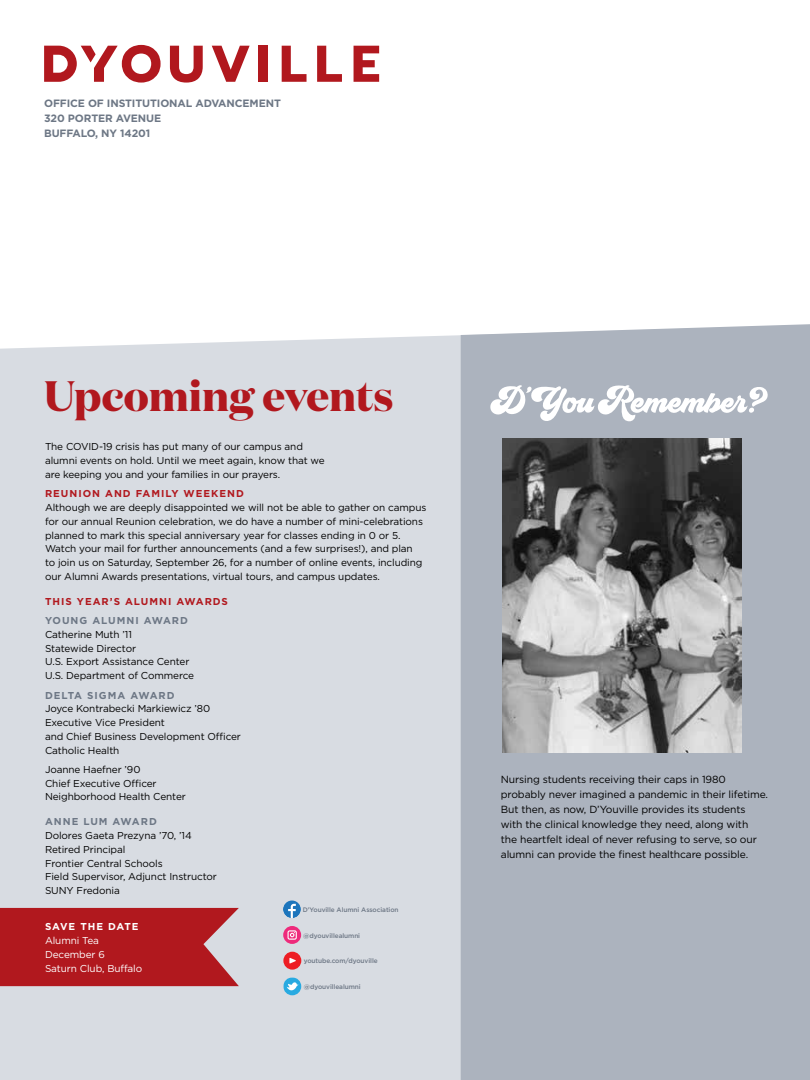
<style>
.page{position:relative;width:810px;height:1080px;background:#fff}
.page>*{position:absolute;margin:0;border:0;box-sizing:border-box;transform-origin:0 0}
.t1{font:700 42.5px "Domaine Display";color:#b1181e}
.t2{font:700 10.62px/15px "Gotham";letter-spacing:-.01em;color:#6d7785}
.t3{font:10.25px/15px "Gotham";letter-spacing:-.01em;color:#000}
.t4{font:10px/13.8px "Gotham";letter-spacing:-.01em;color:#000}
.t5{font:700 10px "Gotham";letter-spacing:.1em;color:#b1181e}
.t6{font:700 10px "Gotham";letter-spacing:.1em;color:#6d7785}
.t7{font:10px/13.8px "Gotham";letter-spacing:-.01em;color:#fff}
.t8{font:700 10px "Gotham";letter-spacing:.095em;color:#fff}
.t9{font:500 6.5px "Gotham";letter-spacing:-.01em;color:#6d7785}
</style>
<div class="page">
<div style="left:0;top:335px;width:461px;height:745px;background:#d8dce2"></div>
<div style="left:461px;top:324px;width:349px;height:756px;background:#acb3be"></div>
<img style="left:502px;top:438px;width:239px;height:315px">
<svg style="left:0;top:908px;width:239px;height:78px;background:#b3262c"></svg>
<svg style="left:170px;top:46px;width:33px;height:37px"></svg>
<svg style="left:212px;top:46px;width:38px;height:36px"></svg>
<div style="left:259px;top:46px;width:9px;height:36px;background:#b1181e"></div>
<svg style="left:282px;top:46px;width:25px;height:36px"></svg>
<svg style="left:317px;top:46px;width:25px;height:36px"></svg>
<svg style="left:354px;top:46px;width:25px;height:36px"></svg>
<svg style="left:44px;top:45px;width:117px;height:38px"></svg>
<svg style="left:490px;top:385px;width:278px;height:36px"></svg>
<div style="left:283px;top:900px;width:18px;height:18px;background:#1c75bc;border-radius:50%"></div>
<svg style="left:288px;top:904px;width:8px;height:14px"></svg>
<div style="left:283px;top:926px;width:18px;height:18px;background:#ee2a7b;border-radius:50%"></div>
<svg style="left:288px;top:930px;width:9px;height:10px"></svg>
<div style="left:283px;top:952px;width:18px;height:18px;background:#ed1d24;border-radius:50%"></div>
<svg style="left:289px;top:958px;width:7px;height:6px"></svg>
<svg style="left:283px;top:977px;width:18px;height:18px"></svg>
<p class="t2" style="left:44px;top:96px;width:238px">OFFICE OF INSTITUTIONAL ADVANCEMENT<br>320 PORTER AVENUE<br>BUFFALO, NY 14201</p>
<h1 class="t1" style="left:44px;top:368px;width:351px">Upcoming events</h1>
<p class="t4" style="left:45px;top:440px;width:281px">The COVID-19 crisis has put many of our campus and alumni events on hold. Until we meet again, know that we are keeping you and your families in our prayers.</p>
<p class="t5" style="left:45px;top:488px;width:200px">REUNION AND FAMILY WEEKEND</p>
<p class="t4" style="left:45px;top:500px;width:383px">Although we are deeply disappointed we will not be able to gather on campus for our annual Reunion celebration, we do have a number of mini-celebrations planned to mark this special anniversary year for classes ending in 0 or 5.<br>Watch your mail for further announcements (and a few surprises!), and plan<br>to join us on Saturday, September 26, for a number of online events, including our Alumni Awards presentations, virtual tours, and campus updates.</p>
<p class="t5" style="left:45px;top:595px;width:185px">THIS YEAR’S ALUMNI AWARDS</p>
<p class="t6" style="left:45px;top:615px;width:145px">YOUNG ALUMNI AWARD</p>
<p class="t4" style="left:45px;top:627px;width:151px">Catherine Muth ’11<br>Statewide Director<br>U.S. Export Assistance Center<br>U.S. Department of Commerce</p>
<p class="t6" style="left:45px;top:689px;width:131px">DELTA SIGMA AWARD</p>
<p class="t4" style="left:45px;top:702px;width:198px">Joyce Kontrabecki Markiewicz ’80<br>Executive Vice President<br>and Chief Business Development Officer<br>Catholic Health</p>
<p class="t4" style="left:45px;top:762px;width:142px">Joanne Haefner ’90<br>Chief Executive Officer<br>Neighborhood Health Center</p>
<p class="t6" style="left:45px;top:816px;width:113px">ANNE LUM AWARD</p>
<p class="t4" style="left:45px;top:829px;width:173px">Dolores Gaeta Prezyna ’70, ’14<br>Retired Principal<br>Frontier Central Schools<br>Field Supervisor, Adjunct Instructor<br>SUNY Fredonia</p>
<p class="t8" style="left:45px;top:921px;width:95px">SAVE THE DATE</p>
<p class="t7" style="left:45px;top:934px;width:99px">Alumni Tea<br>December 6<br>Saturn Club, Buffalo</p>
<p class="t9" style="left:303px;top:906px;width:97px">D’Youville Alumni Association</p>
<p class="t9" style="left:303px;top:932px;width:58px">@dyouvillealumni</p>
<p class="t9" style="left:304px;top:957px;width:76px">youtube.com/dyouville</p>
<p class="t9" style="left:304px;top:983px;width:58px">@dyouvillealumni</p>
<p class="t3" style="left:501px;top:771px;width:269px">Nursing students receiving their caps in 1980 probably never imagined a pandemic in their lifetime.<br>But then, as now, D’Youville provides its students with the clinical knowledge they need, along with<br>the heartfelt ideal of never refusing to serve, so our alumni can provide the finest healthcare possible.</p>
</div>
